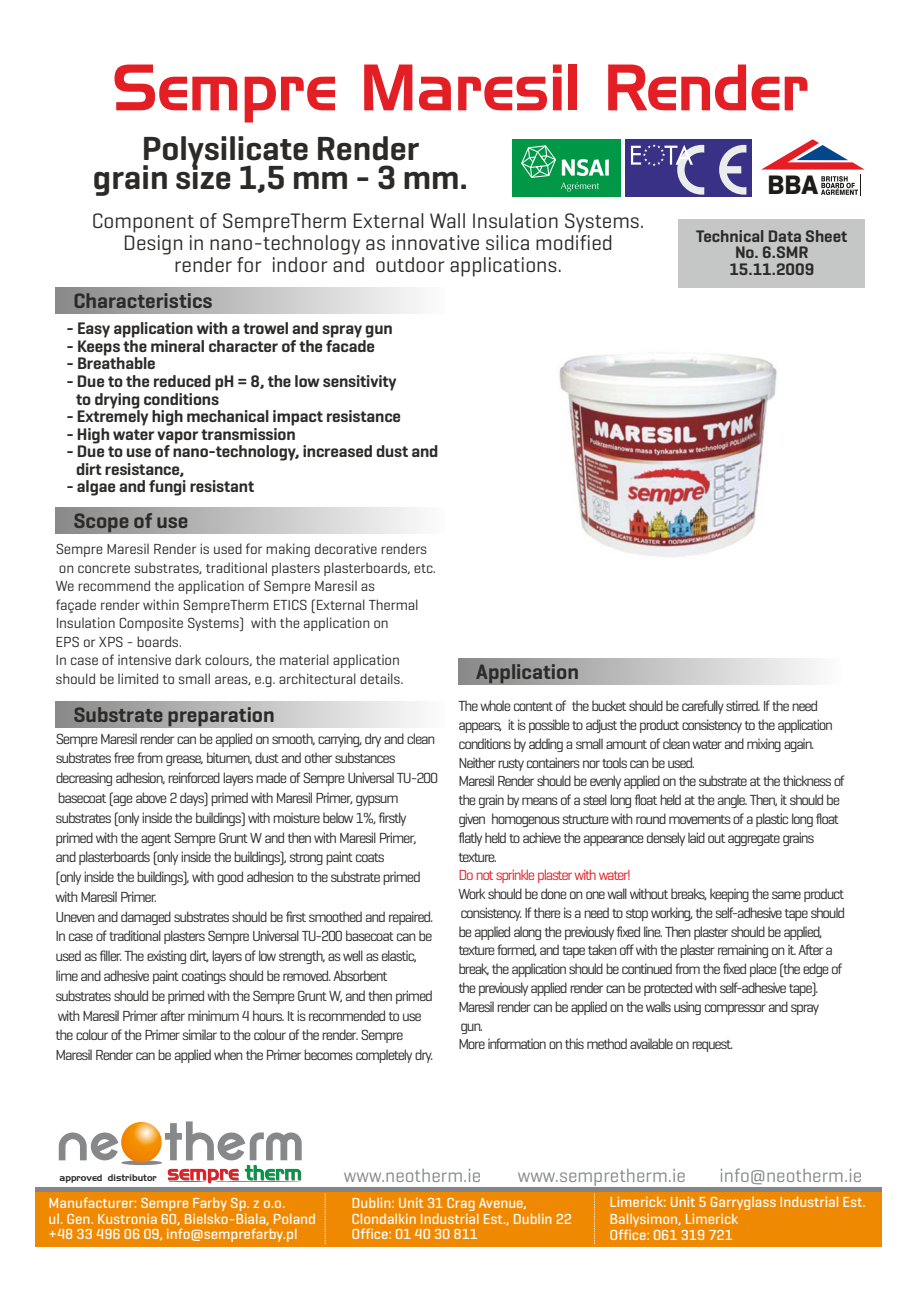
<style>
.page{position:relative;width:920px;height:1290px;background:#fff}
.page>*{position:absolute;margin:0;border:0;box-sizing:border-box;transform-origin:0 0}
.t1{font:63.75px "Handel Gothic BT";color:#e31e24;scale:.93 1}
.t2{font:600 34.05px/29.1px "Geogrotesque";color:#2b2a29;text-align:center}
.t3{font:800 25.65px "Swiss 721 BT";color:#1c1b17;scale:.91 1}
.t4{font:21.3px/22px "Geogrotesque";color:#2b2a29;text-align:center}
.t5{font:600 21.3px "Geogrotesque";color:#2b2a29}
.t6{font:19.2px "Geogrotesque";color:#868889}
.t7{font:600 16.95px/16.2px "Geogrotesque";letter-spacing:-.01em;color:#2b2a29}
.t8{font:14.85px/19.8px "Geogrotesque";letter-spacing:-.08em;color:#2b2a29}
.t9{font:14.85px/18.6px "Geogrotesque";letter-spacing:-.01em;color:#2b2a29}
.t10{font:500 14.85px/15.9px "Geogrotesque";color:#fefefe}
.t11{font:14.85px "Geogrotesque";letter-spacing:-.09em;color:#e31e24}
.t12{font:9.15px "Handel Gothic BT";color:#2b2a29}
</style>
<div class="page">
<div style="left:678px;top:220px;width:187px;height:68px;background:#c5c6c6"></div>
<div style="left:56px;top:288px;width:389px;height:25px;background:linear-gradient(to right,#898989,#fdfdfd)"></div>
<div style="left:56px;top:508px;width:389px;height:25px;background:linear-gradient(to right,#898989,#fdfdfd)"></div>
<div style="left:56px;top:701px;width:389px;height:26px;background:linear-gradient(to right,#898989,#fdfdfd)"></div>
<div style="left:459px;top:659px;width:382px;height:25px;background:linear-gradient(to right,#898989,#fdfdfd)"></div>
<img style="left:559px;top:354px;width:218px;height:203px">
<div style="left:625px;top:139px;width:127px;height:57px;background:#393185"></div>
<svg style="left:719px;top:145px;width:27px;height:50px"></svg>
<svg style="left:631px;top:144px;width:73px;height:51px"></svg>
<div style="left:512px;top:139px;width:109px;height:57px;background:#009846"></div>
<svg style="left:605px;top:159px;width:4px;height:17px"></svg>
<svg style="left:521px;top:145px;width:83px;height:47px"></svg>
<svg style="left:761px;top:139px;width:104px;height:31px"></svg>
<svg style="left:821px;top:176px;width:37px;height:19px"></svg>
<div style="left:35px;top:1192px;width:846px;height:54px;background:#f08902"></div>
<div style="left:35px;top:1187px;width:846px;height:5px;background:#858585"></div>
<svg style="left:325px;top:1194px;width:1px;height:51px"></svg>
<svg style="left:594px;top:1194px;width:1px;height:51px"></svg>
<svg style="left:59px;top:1121px;width:243px;height:62px"></svg>
<h1 class="t1" style="left:112px;top:62px;width:750px">Sempre Maresil Render</h1>
<h2 class="t2" style="left:93px;top:137px;width:377px">Polysilicate Render<br>grain size 1,5 mm - 3 mm.</h2>
<h3 class="t4" style="left:92px;top:211px;width:554px">Component of SempreTherm External Wall Insulation Systems.<br>Design in nano-technology as innovative silica modified render for indoor and outdoor applications.</h3>
<h3 class="t3" style="left:767px;top:175px;width:58px">BBA</h3>
<p class="t7" style="left:696px;top:230px;width:153px;text-align:center">Technical Data Sheet<br>No. 6.SMR<br>15.11.2009</p>
<h3 class="t5" style="left:73px;top:292px;width:141px">Characteristics</h3>
<p class="t7" style="left:66px;top:322px;width:328px">- Easy application with a trowel and spray gun</p>
<p class="t7" style="left:66px;top:339px;width:310px">- Keeps the mineral character of the facade</p>
<p class="t7" style="left:66px;top:357px;width:91px">- Breathable</p>
<p class="t7" style="left:76px;top:374px;width:322px;line-height:17.5px;text-indent:-10px">- Due to the reduced pH = 8, the low sensitivity to drying conditions</p>
<p class="t7" style="left:66px;top:410px;width:336px">- Extremely high mechanical impact resistance</p>
<p class="t7" style="left:66px;top:427px;width:231px">- High water vapor transmission</p>
<p class="t7" style="left:76px;top:444px;width:364px;line-height:17.5px;text-indent:-10px">- Due to use of nano-technology, increased dust and dirt resistance,</p>
<p class="t7" style="left:66px;top:480px;width:189px">- algae and fungi resistant</p>
<h3 class="t5" style="left:73px;top:512px;width:117px">Scope of use</h3>
<p class="t9" style="left:56px;top:541px;width:382px">Sempre Maresil Render is used for making decorative renders on concrete substrates, traditional plasters plasterboards, etc.<br>We recommend the application of Sempre Maresil as<br>façade render within SempreTherm ETICS (External Thermal Insulation Composite Systems) with the application on<br>EPS or XPS - boards.<br>In case of intensive dark colours, the material application should be limited to small areas, e.g. architectural details.</p>
<h3 class="t5" style="left:73px;top:706px;width:203px">Substrate preparation</h3>
<p class="t8" style="left:56px;top:730px;width:384px">Sempre Maresil render can be applied on smooth, carrying, dry and clean substrates free from grease, bitumen, dust and other substances decreasing adhesion, reinforced layers made of Sempre Universal TU-200 basecoat (age above 2 days) primed with Maresil Primer, gypsum substrates (only inside the buildings) with moisture below 1%, firstly primed with the agent Sempre Grunt W and then with Maresil Primer, and plasterboards (only inside the buildings), strong paint coats<br>(only inside the buildings), with good adhesion to the substrate primed with Maresil Primer.<br>Uneven and damaged substrates should be first smoothed and repaired.<br>In case of traditional plasters Sempre Universal TU-200 basecoat can be used as filler. The existing dirt, layers of low strength, as well as elastic, lime and adhesive paint coatings should be removed. Absorbent substrates should be primed with the Sempre Grunt W, and then primed with Maresil Primer after minimum 4 hours. It is recommended to use the colour of the Primer similar to the colour of the render. Sempre Maresil Render can be applied when the Primer becomes completely dry.</p>
<h3 class="t5" style="left:476px;top:663px;width:104px">Application</h3>
<p class="t8" style="left:458px;top:698px;width:388px;line-height:18.8px">The whole content of the bucket should be carefully stirred. If the need appears, it is possible to adjust the product consistency to the application conditions by adding a small amount of clean water and mixing again.<br>Neither rusty containers nor tools can be used.<br>Maresil Render should be evenly applied on the substrate at the thickness of the grain by means of a steel long float held at the angle. Then, it should be given homogenous structure with round movements of a plastic long float flatly held to achieve the appearance densely laid out aggregate grains texture.</p>
<p class="t11" style="left:458px;top:869px;width:174px">Do not sprinkle plaster with water!</p>
<p class="t8" style="left:458px;top:886px;width:388px;line-height:18.8px">Work should be done on one wall without breaks, keeping the same product consistency. If there is a need to stop working, the self-adhesive tape should be applied along the previously fixed line. Then plaster should be applied, texture formed, and tape taken off with the plaster remaining on it. After a break, the application should be continued from the fixed place (the edge of the previously applied render can be protected with self-adhesive tape).<br>Maresil render can be applied on the walls using compressor and spray gun.<br>More information on this method available on request.</p>
<p class="t6" style="left:344px;top:1167px;width:139px">www.neotherm.ie</p>
<p class="t6" style="left:518px;top:1167px;width:170px">www.sempretherm.ie</p>
<p class="t6" style="left:720px;top:1167px;width:144px">info@neotherm.ie</p>
<p class="t10" style="left:352px;top:1196px;width:222px">Dublin: Unit 31 Crag Avenue,<br>Clondalkin Industrial Est., Dublin 22<br>Office: 01 40 30 811</p>
<p class="t12" style="left:60px;top:1174px;width:99px">approved distributor</p>
<p class="t10" style="left:49px;top:1196px;width:269px">Manufacturer: Sempre Farby Sp. z o.o.<br>ul. Gen. Kustronia 60, Bielsko-Biala, Poland +48 33 496 06 09, info@semprefarby.pl</p>
<p class="t10" style="left:609px;top:1195px;width:258px">Limerick: Unit 5 Garryglass Industrial Est.<br>Ballysimon, Limerick<br>Office: 061 319 721</p>
</div>
